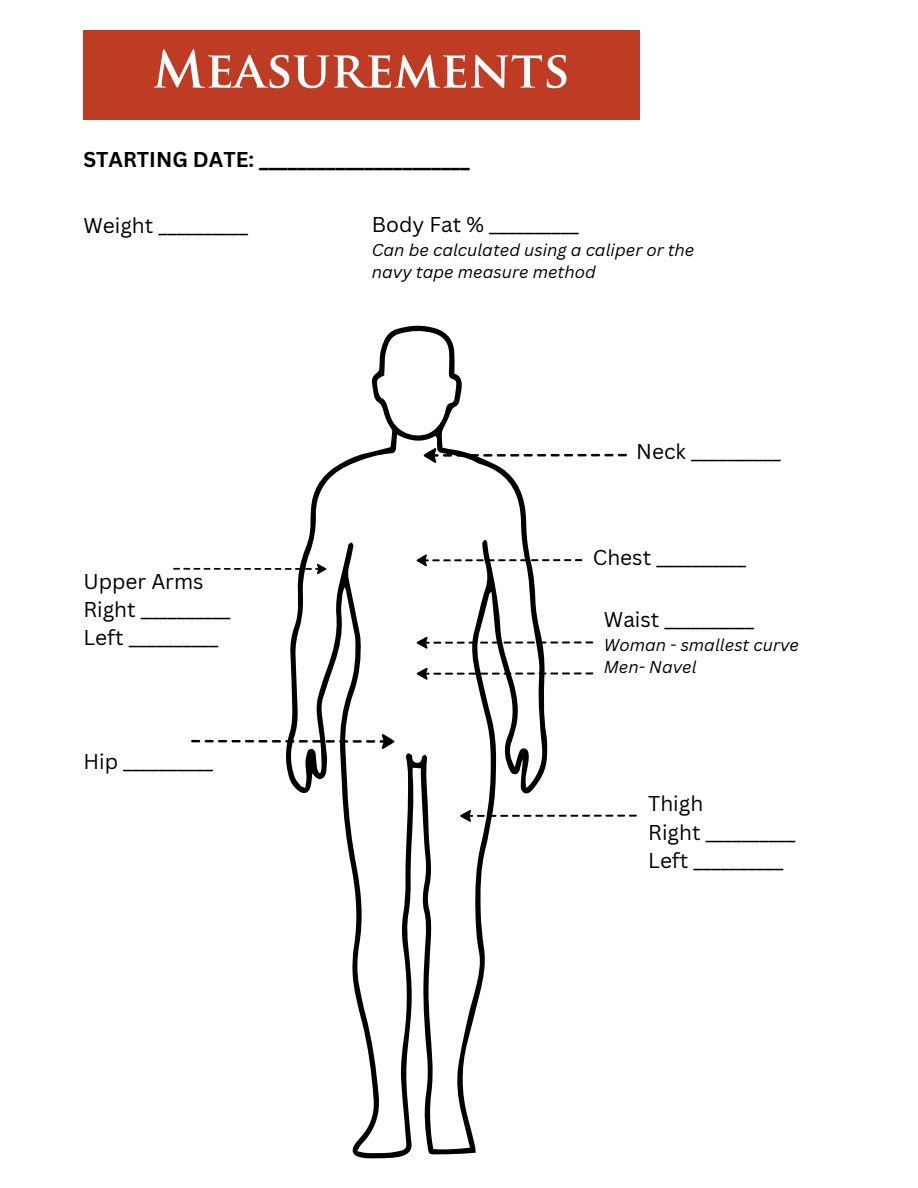
<style>
.page{position:relative;width:918px;height:1188px;background:#fff}
.page>*{position:absolute;margin:0;border:0;box-sizing:border-box;transform-origin:0 0}
.t1{font:700 50.1px "Trajan Pro";color:#fff}
.t2{font:20.85px/28.2px "Canva Sans";color:#000}
.t3{font:700 20.85px "Canva Sans";color:#000}
.t4{font:italic 16.65px/22.2px "Canva Sans";color:#000}
</style>
<div class="page">
<div style="left:83px;top:30px;width:556px;height:90px;background:#bf3c24"></div>
<svg style="left:286px;top:325px;width:262px;height:833px"></svg>
<svg style="left:416px;top:554px;width:166px;height:13px"></svg>
<svg style="left:174px;top:564px;width:153px;height:10px"></svg>
<svg style="left:424px;top:448px;width:203px;height:15px"></svg>
<svg style="left:416px;top:636px;width:177px;height:13px"></svg>
<svg style="left:416px;top:668px;width:177px;height:12px"></svg>
<svg style="left:191px;top:734px;width:203px;height:15px"></svg>
<svg style="left:460px;top:810px;width:177px;height:12px"></svg>
<h1 class="t1" style="left:153px;top:50px;width:418px">Measurements</h1>
<p class="t3" style="left:83px;top:145px;width:388px">STARTING DATE: ______________________</p>
<p class="t2" style="left:83px;top:211px;width:166px">Weight __________</p>
<p class="t2" style="left:372px;top:210px;width:208px">Body Fat % __________</p>
<p class="t4" style="left:372px;top:238px;width:324px">Can be calculated using a caliper or the navy tape measure method</p>
<p class="t2" style="left:636px;top:436px;width:146px">Neck __________</p>
<p class="t2" style="left:83px;top:567px;width:149px">Upper Arms<br>Right __________<br>Left __________</p>
<p class="t2" style="left:83px;top:746px;width:131px">Hip __________</p>
<p class="t2" style="left:593px;top:543px;width:155px">Chest __________</p>
<p class="t2" style="left:604px;top:605px;width:152px">Waist __________</p>
<p class="t4" style="left:604px;top:634px;width:197px">Woman - smallest curve<br>Men- Navel</p>
<p class="t2" style="left:648px;top:789px;width:149px">Thigh<br>Right __________<br>Left __________</p>
</div>
